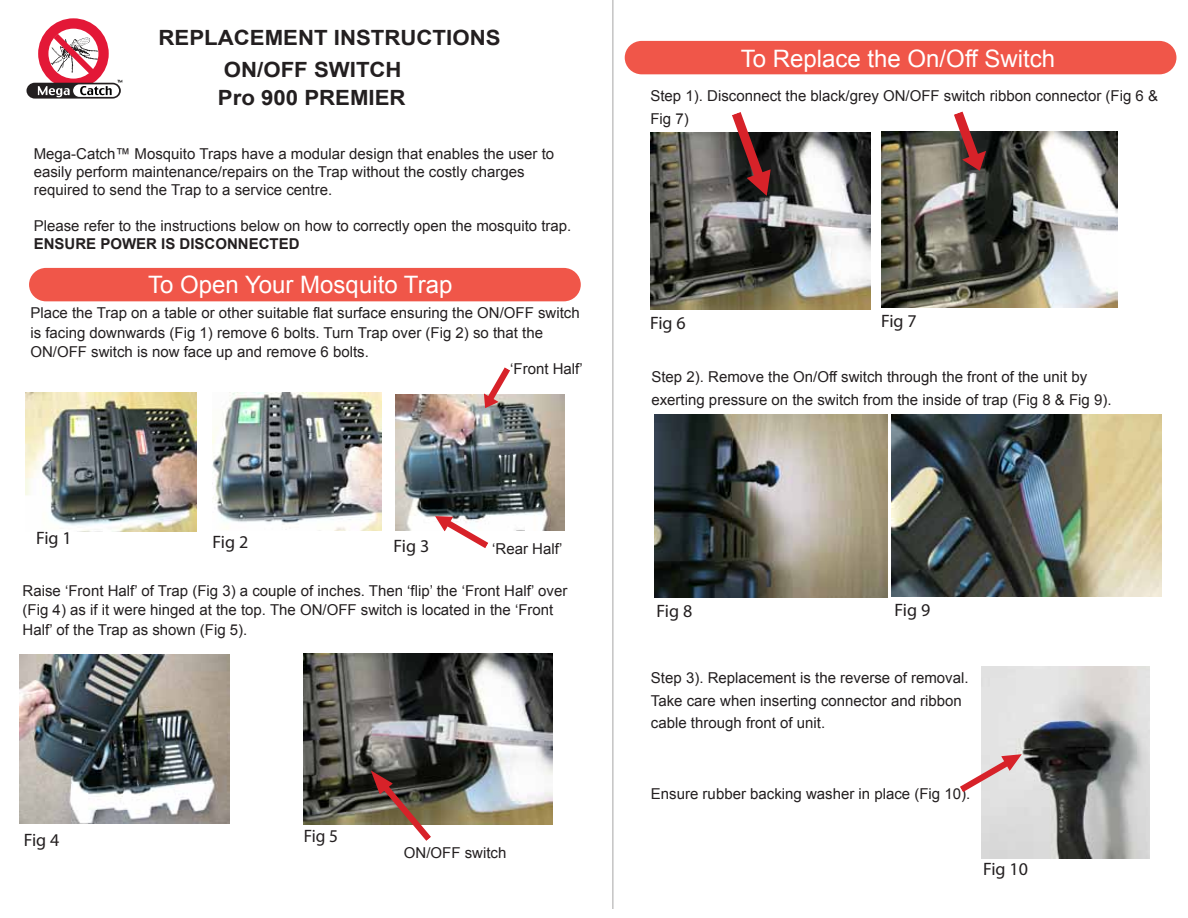
<style>
.page{position:relative;width:1188px;height:918px;background:#fff}
.page>*{position:absolute;margin:0;border:0;box-sizing:border-box;transform-origin:0 0}
.t1{font:24px "Arial";color:#fff}
.t2{font:700 21px "Arial";color:#231f20;scale:1.06 1}
.t3{font:18px "Myriad Pro";color:#231f20}
.t4{font:18px "Myriad Pro";color:#231f20;scale:.96 1}
.t5{font:15px/22.5px "Arial";color:#231f20}
.t6{font:700 15px "Arial";color:#231f20}
</style>
<div class="page">
<div style="left:625px;top:41px;width:551px;height:33px;background:#f05649;border-radius:17px"></div>
<img style="left:651px;top:132px;width:219px;height:177px">
<div style="left:27px;top:83px;width:94px;height:16px;background:#231f20;border-radius:8px"></div>
<svg style="left:38px;top:18px;width:84px;height:79px"></svg>
<div style="left:29px;top:268px;width:552px;height:33px;background:#f05649;border-radius:17px"></div>
<img style="left:25px;top:392px;width:171px;height:140px">
<img style="left:213px;top:392px;width:168px;height:139px">
<img style="left:395px;top:395px;width:169px;height:136px">
<img style="left:20px;top:654px;width:210px;height:169px">
<img style="left:882px;top:131px;width:235px;height:177px">
<img style="left:654px;top:414px;width:233px;height:183px">
<img style="left:891px;top:414px;width:271px;height:183px">
<img style="left:981px;top:666px;width:168px;height:192px">
<svg style="left:960px;top:747px;width:66px;height:50px"></svg>
<svg style="left:947px;top:111px;width:45px;height:64px"></svg>
<svg style="left:725px;top:112px;width:54px;height:88px"></svg>
<img style="left:303px;top:654px;width:250px;height:170px">
<hr style="left:613px;top:0;width:1px;height:909px;background:#c2c1c1">
<svg style="left:478px;top:367px;width:37px;height:45px"></svg>
<svg style="left:431px;top:509px;width:60px;height:39px"></svg>
<svg style="left:364px;top:765px;width:71px;height:76px"></svg>
<h2 class="t2" style="left:159px;top:24px;width:324px">REPLACEMENT INSTRUCTIONS</h2>
<h2 class="t2" style="left:224px;top:56px;width:169px">ON/OFF SWITCH</h2>
<h2 class="t2" style="left:218px;top:84px;width:179px">Pro 900 PREMIER</h2>
<p class="t5" style="left:34px;top:144px;width:522px;line-height:18px">Mega-Catch™ Mosquito Traps have a modular design that enables the user to easily perform maintenance/repairs on the Trap without the costly charges required to send the Trap to a service centre.</p>
<p class="t5" style="left:34px;top:214px;width:539px">Please refer to the instructions below on how to correctly open the mosquito trap.</p>
<p class="t6" style="left:34px;top:233px;width:267px">ENSURE POWER IS DISCONNECTED</p>
<h1 class="t1" style="left:148px;top:268px;width:306px">To Open Your Mosquito Trap</h1>
<p class="t5" style="left:30px;top:303px;width:551px;line-height:19.5px">Place the Trap on a table or other suitable flat surface ensuring the ON/OFF switch is facing downwards (Fig 1) remove 6 bolts. Turn Trap over (Fig 2) so that the<br>ON/OFF switch is now face up and remove 6 bolts.</p>
<p class="t3" style="left:36px;top:527px;width:37px">Fig 1</p>
<p class="t3" style="left:213px;top:531px;width:37px">Fig 2</p>
<p class="t3" style="left:394px;top:535px;width:37px">Fig 3</p>
<p class="t5" style="left:510px;top:358px;width:74px">‘Front Half’</p>
<p class="t5" style="left:492px;top:538px;width:72px">‘Rear Half’</p>
<p class="t5" style="left:23px;top:581px;width:546px;line-height:19.5px">Raise ‘Front Half’ of Trap (Fig 3) a couple of inches. Then ‘flip’ the ‘Front Half’ over (Fig 4) as if it were hinged at the top. The ON/OFF switch is located in the ‘Front<br>Half’ of the Trap as shown (Fig 5).</p>
<p class="t3" style="left:24px;top:829px;width:37px">Fig 4</p>
<p class="t4" style="left:304px;top:825px;width:37px">Fig 5</p>
<p class="t5" style="left:404px;top:841px;width:104px">ON/OFF switch</p>
<h1 class="t1" style="left:741px;top:43px;width:316px">To Replace the On/Off Switch</h1>
<p class="t5" style="left:650px;top:85px;width:509px">Step 1). Disconnect the black/grey ON/OFF switch ribbon connector (Fig 6 &amp;<br>Fig 7)</p>
<p class="t3" style="left:650px;top:312px;width:37px">Fig 6</p>
<p class="t3" style="left:881px;top:309px;width:37px">Fig 7</p>
<p class="t5" style="left:651px;top:366px;width:462px">Step 2). Remove the On/Off switch through the front of the unit by exerting pressure on the switch from the inside of trap (Fig 8 &amp; Fig 9).</p>
<p class="t3" style="left:657px;top:600px;width:37px">Fig 8</p>
<p class="t3" style="left:895px;top:599px;width:37px">Fig 9</p>
<p class="t5" style="left:651px;top:667px;width:319px">Step 3). Replacement is the reverse of removal.<br>Take care when inserting connector and ribbon cable through front of unit.</p>
<p class="t5" style="left:651px;top:782px;width:321px">Ensure rubber backing washer in place (Fig 10).</p>
<p class="t3" style="left:983px;top:858px;width:46px">Fig 10</p>
</div>
